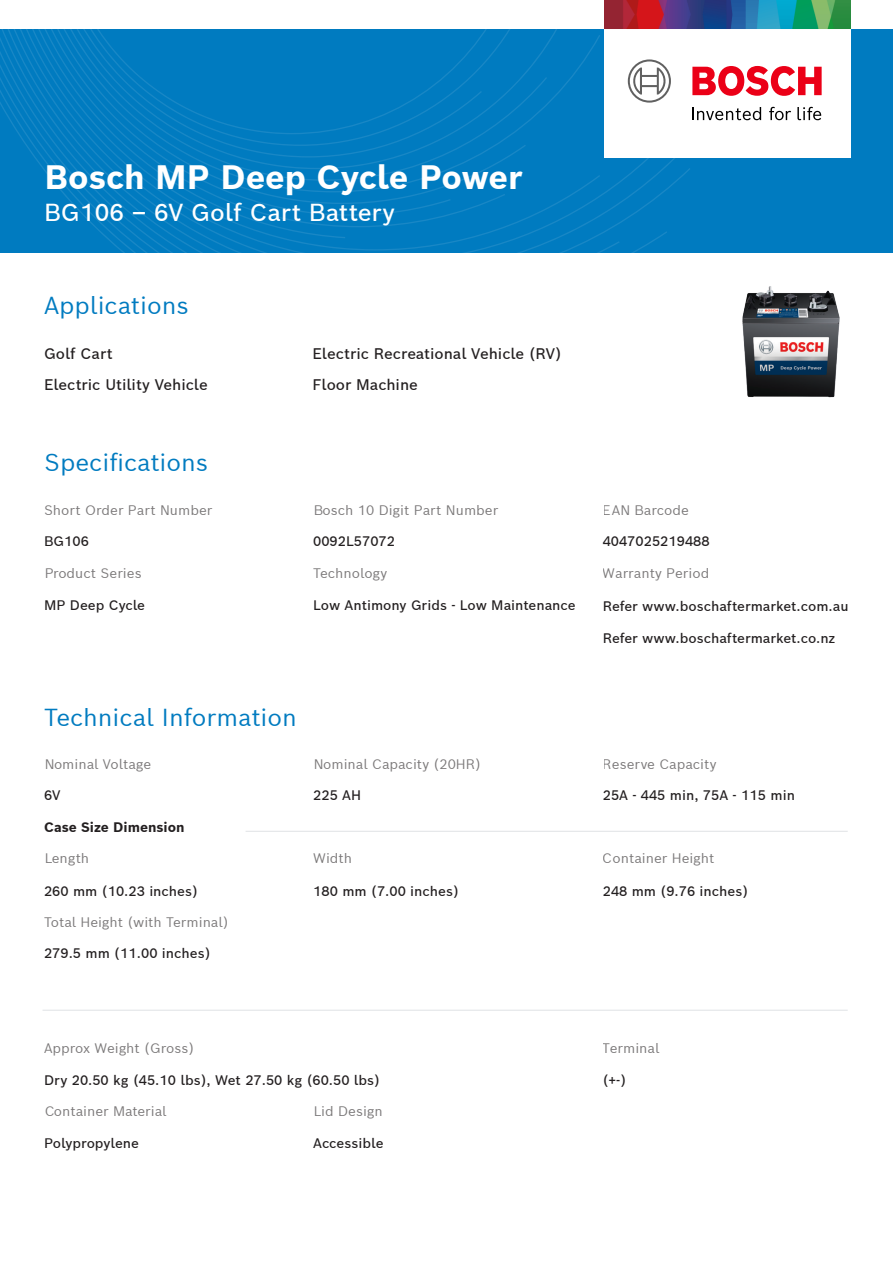
<style>
.page{position:relative;width:893px;height:1263px;background:#fff}
.page>*{position:absolute;margin:0;border:0;box-sizing:border-box;transform-origin:0 0}
.t1{font:700 33px "Bosch Sans";color:#fff}
.t2{font:24px "Bosch Sans";color:#007bc0}
.t3{font:500 24px "Bosch Sans";color:#fff}
.t4{font:500 15px "Bosch Sans";color:#231f20}
.t5{font:500 13.5px "Bosch Sans";color:#231f20}
.t6{font:13.5px "Bosch Sans";color:#231f20}
.t7{font:700 13.5px "Bosch Sans";color:#231f20}
</style>
<div class="page">
<div style="left:0;top:0;width:893px;height:253px;background:#007bc0"></div>
<svg style="left:0;top:37px;width:115px;height:14px"></svg>
<svg style="left:0;top:64px;width:140px;height:13px"></svg>
<svg style="left:0;top:89px;width:690px;height:164px"></svg>
<svg style="left:0;top:101px;width:608px;height:152px"></svg>
<div style="left:0;top:0;width:893px;height:29px;background:#fff"></div>
<hr style="left:246px;top:831px;width:602px;height:1px;background:#939ca8">
<hr style="left:43px;top:1010px;width:805px;height:1px;background:#939ca8">
<div style="left:604px;top:0;width:246px;height:158px;background:#fff"></div>
<svg style="left:692px;top:107px;width:69px;height:13px"></svg>
<svg style="left:769px;top:107px;width:22px;height:13px"></svg>
<svg style="left:797px;top:107px;width:24px;height:13px"></svg>
<svg style="left:692px;top:66px;width:130px;height:30px"></svg>
<svg style="left:628px;top:59px;width:43px;height:44px"></svg>
<img style="left:604px;top:0;width:246px;height:29px">
<img style="left:742px;top:286px;width:98px;height:112px">
<p class="t1" style="left:45px;top:155px;width:479px">Bosch MP Deep Cycle Power</p>
<p class="t3" style="left:44px;top:196px;width:353px">BG106 – 6V Golf Cart Battery</p>
<p class="t2" style="left:44px;top:289px;width:146px">Applications</p>
<p class="t4" style="left:44px;top:344px;width:70px">Golf Cart</p>
<p class="t4" style="left:313px;top:344px;width:251px">Electric Recreational Vehicle (RV)</p>
<p class="t4" style="left:44px;top:375px;width:165px">Electric Utility Vehicle</p>
<p class="t4" style="left:313px;top:375px;width:107px">Floor Machine</p>
<p class="t2" style="left:44px;top:446px;width:166px">Specifications</p>
<p class="t6" style="left:44px;top:501px;width:170px">Short Order Part Number</p>
<p class="t6" style="left:313px;top:501px;width:187px">Bosch 10 Digit Part Number</p>
<p class="t5" style="left:44px;top:532px;width:46px">BG106</p>
<p class="t5" style="left:313px;top:532px;width:83px">0092L57072</p>
<p class="t6" style="left:44px;top:564px;width:99px">Product Series</p>
<p class="t6" style="left:313px;top:564px;width:76px">Technology</p>
<p class="t5" style="left:44px;top:596px;width:103px">MP Deep Cycle</p>
<p class="t5" style="left:313px;top:596px;width:264px">Low Antimony Grids - Low Maintenance</p>
<p class="t2" style="left:44px;top:701px;width:254px">Technical Information</p>
<p class="t6" style="left:603px;top:501px;width:88px">EAN Barcode</p>
<p class="t5" style="left:603px;top:532px;width:108px">4047025219488</p>
<p class="t6" style="left:603px;top:564px;width:108px">Warranty Period</p>
<p class="t5" style="left:603px;top:597px;width:247px">Refer www.boschaftermarket.com.au</p>
<p class="t5" style="left:603px;top:628px;width:234px">Refer www.boschaftermarket.co.nz</p>
<p class="t6" style="left:44px;top:754px;width:109px">Nominal Voltage</p>
<p class="t6" style="left:313px;top:754px;width:169px">Nominal Capacity (20HR)</p>
<p class="t6" style="left:603px;top:754px;width:115px">Reserve Capacity</p>
<p class="t5" style="left:44px;top:786px;width:18px">6V</p>
<p class="t5" style="left:313px;top:786px;width:49px">225 AH</p>
<p class="t5" style="left:603px;top:786px;width:194px">25A - 445 min, 75A - 115 min</p>
<p class="t7" style="left:44px;top:818px;width:142px">Case Size Dimension</p>
<p class="t6" style="left:44px;top:849px;width:47px">Length</p>
<p class="t6" style="left:603px;top:849px;width:113px">Container Height</p>
<p class="t6" style="left:313px;top:849px;width:40px">Width</p>
<p class="t5" style="left:44px;top:881px;width:155px">260 mm (10.23 inches)</p>
<p class="t5" style="left:603px;top:881px;width:147px">248 mm (9.76 inches)</p>
<p class="t5" style="left:313px;top:881px;width:147px">180 mm (7.00 inches)</p>
<p class="t6" style="left:44px;top:913px;width:186px">Total Height (with Terminal)</p>
<p class="t5" style="left:44px;top:944px;width:168px">279.5 mm (11.00 inches)</p>
<p class="t6" style="left:44px;top:1039px;width:152px">Approx Weight (Gross)</p>
<p class="t5" style="left:44px;top:1071px;width:338px">Dry 20.50 kg (45.10 lbs), Wet 27.50 kg (60.50 lbs)</p>
<p class="t6" style="left:44px;top:1102px;width:124px">Container Material</p>
<p class="t5" style="left:44px;top:1134px;width:96px">Polypropylene</p>
<p class="t6" style="left:313px;top:1102px;width:71px">Lid Design</p>
<p class="t5" style="left:313px;top:1134px;width:72px">Accessible</p>
<p class="t6" style="left:603px;top:1039px;width:58px">Terminal</p>
<p class="t5" style="left:603px;top:1071px;width:25px">(+-)</p>
</div>
